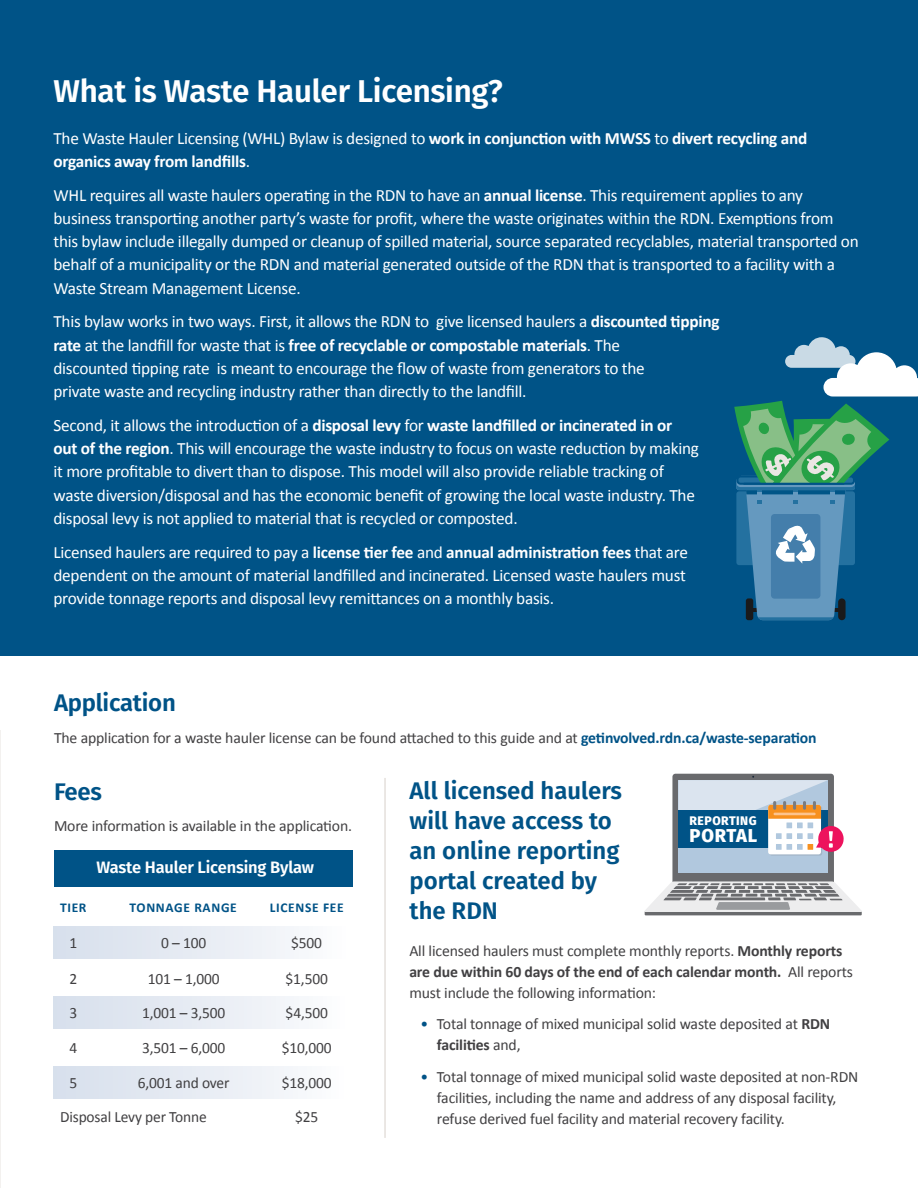
<style>
.page{position:relative;width:918px;height:1188px;background:#fff}
.page>*{position:absolute;margin:0;border:0;box-sizing:border-box;transform-origin:0 0}
.t1{font:600 31.5px "Fira Sans";letter-spacing:-.01em;color:#fff}
.t2{font:600 24px/30px "Fira Sans";color:#005387}
.t3{font:800 18.6px "Fira Sans";letter-spacing:.04em;color:#fff}
.t4{font:17.25px/23.2px "Calibri";letter-spacing:-.015em;color:#fff}
.t5{font:700 17.25px/23.2px "Calibri";letter-spacing:-.015em;color:#fff}
.t6{font:600 16.5px "Fira Sans";letter-spacing:-.01em;color:#fff}
.t7{font:15.75px/21px "Calibri";letter-spacing:-.01em;color:#414042}
.t8{font:700 13.5px "Calibri";letter-spacing:.05em;color:#005387}
.t9{font:800 12.45px "Fira Sans";letter-spacing:.04em;color:#fff}
.s1{font-weight:400}
.s2{font-weight:700}
.s3{font-weight:700;color:#005387}
.s4{color:#005387}
</style>
<div class="page">
<div style="left:54px;top:1067px;width:300px;height:32px;background:linear-gradient(to right,#d6deeb,#fdfdfe)"></div>
<div style="left:54px;top:997px;width:300px;height:32px;background:linear-gradient(to right,#d6deeb,#fcfdfe)"></div>
<div style="left:54px;top:927px;width:300px;height:32px;background:linear-gradient(to right,#d6deeb,#fcfdfe)"></div>
<div style="left:0;top:0;width:918px;height:655px;background:#005387"></div>
<hr style="left:0;top:731px;width:1px;height:457px;background:#f3f1ef">
<div style="left:54px;top:850px;width:299px;height:37px;background:#005387"></div>
<svg style="left:734px;top:337px;width:184px;height:283px"></svg>
<svg style="left:645px;top:774px;width:217px;height:141px"></svg>
<hr style="left:384px;top:778px;width:2px;height:360px;background:#eae6e3">
<h1 class="t1" style="left:53px;top:65px;width:451px">What is Waste Hauler Licensing?</h1>
<p class="t5" style="left:53px;top:126px;width:755px"><span class="s1">The Waste Hauler Licensing (WHL) Bylaw is designed to</span> work in conjunction with MWSS <span class="s1">to</span> divert recycling and organics away from landfills<span class="s1">.</span></p>
<p class="t4" style="left:53px;top:183px;width:807px">WHL requires all waste haulers operating in the RDN to have an <span class="s2">annual license</span>. This requirement applies to any business transporting another party’s waste for profit, where the waste originates within the RDN. Exemptions from this bylaw include illegally dumped or cleanup of spilled material, source separated recyclables, material transported on behalf of a municipality or the RDN and material generated outside of the RDN that is transported to a facility with a Waste Stream Management License.</p>
<p class="t4" style="left:53px;top:309px;width:668px">This bylaw works in two ways. First, it allows the RDN to give licensed haulers a <span class="s2">discounted tipping rate</span> at the landfill for waste that is <span class="s2">free of recyclable or compostable materials</span>. The<br>discounted tipping rate is meant to encourage the flow of waste from generators to the<br>private waste and recycling industry rather than directly to the landfill.</p>
<p class="t4" style="left:53px;top:413px;width:647px">Second, it allows the introduction of a <span class="s2">disposal levy</span> for <span class="s2">waste landfilled or incinerated in or out of the region</span>. This will encourage the waste industry to focus on waste reduction by making it more profitable to divert than to dispose. This model will also provide reliable tracking of waste diversion/disposal and has the economic benefit of growing the local waste industry. The disposal levy is not applied to material that is recycled or composted.</p>
<p class="t4" style="left:53px;top:540px;width:636px">Licensed haulers are required to pay a <span class="s2">license tier fee</span> and <span class="s2">annual administration fees</span> that are dependent on the amount of material landfilled and incinerated. Licensed waste haulers must provide tonnage reports and disposal levy remittances on a monthly basis.</p>
<h2 class="t2" style="left:54px;top:686px;width:123px">Application</h2>
<p class="t7" style="left:54px;top:726px;width:764px">The application for a waste hauler license can be found attached to this guide and at <span class="s3">getinvolved.rdn.ca/waste-separation</span></p>
<h2 class="t2" style="left:54px;top:775px;width:50px">Fees</h2>
<p class="t7" style="left:54px;top:815px;width:300px">More information is available in the application.</p>
<h2 class="t2" style="left:410px;top:774px;width:214px">All licensed haulers will have access to an online reporting portal created by the RDN</h2>
<p class="t9" style="left:690px;top:810px;width:69px">REPORTING</p>
<p class="t3" style="left:690px;top:819px;width:69px">PORTAL</p>
<p class="t6" style="left:96px;top:854px;width:219px">Waste Hauler Licensing Bylaw</p>
<p class="t8" style="left:60px;top:898px;width:28px">TIER</p>
<p class="t8" style="left:130px;top:898px;width:109px">TONNAGE RANGE</p>
<p class="t8" style="left:270px;top:898px;width:75px">LICENSE FEE</p>
<p class="t7" style="left:70px;top:931px;width:9px">1</p>
<p class="t7" style="left:161px;top:931px;width:47px">0 – 100</p>
<p class="t7" style="left:291px;top:931px;width:32px">$500</p>
<p class="t7" style="left:70px;top:967px;width:9px">2</p>
<p class="t7" style="left:148px;top:967px;width:73px">101 – 1,000</p>
<p class="t7" style="left:286px;top:967px;width:44px">$1,500</p>
<p class="t7" style="left:70px;top:1002px;width:9px">3</p>
<p class="t7" style="left:142px;top:1002px;width:85px">1,001 – 3,500</p>
<p class="t7" style="left:286px;top:1002px;width:44px">$4,500</p>
<p class="t7" style="left:70px;top:1037px;width:9px">4</p>
<p class="t7" style="left:142px;top:1037px;width:85px">3,501 – 6,000</p>
<p class="t7" style="left:282px;top:1037px;width:51px">$10,000</p>
<p class="t7" style="left:70px;top:1071px;width:9px">5</p>
<p class="t7" style="left:138px;top:1071px;width:93px">6,001 and over</p>
<p class="t7" style="left:282px;top:1071px;width:51px">$18,000</p>
<p class="t7" style="left:60px;top:1106px;width:148px">Disposal Levy per Tonne</p>
<p class="t7" style="left:295px;top:1106px;width:25px">$25</p>
<p class="t7" style="left:409px;top:939px;width:445px">All licensed haulers must complete monthly reports. <span class="s2">Monthly reports are due within 60 days of the end of each calendar month.</span> All reports must include the following information:</p>
<p class="t7" style="left:437px;top:1013px;width:395px;text-indent:-16px"><span class="s4">•</span> Total tonnage of mixed municipal solid waste deposited at <span class="s2">RDN facilities</span> and,</p>
<p class="t7" style="left:437px;top:1065px;width:423px;text-indent:-16px"><span class="s4">•</span> Total tonnage of mixed municipal solid waste deposited at non-RDN facilities, including the name and address of any disposal facility, refuse derived fuel facility and material recovery facility.</p>
</div>
